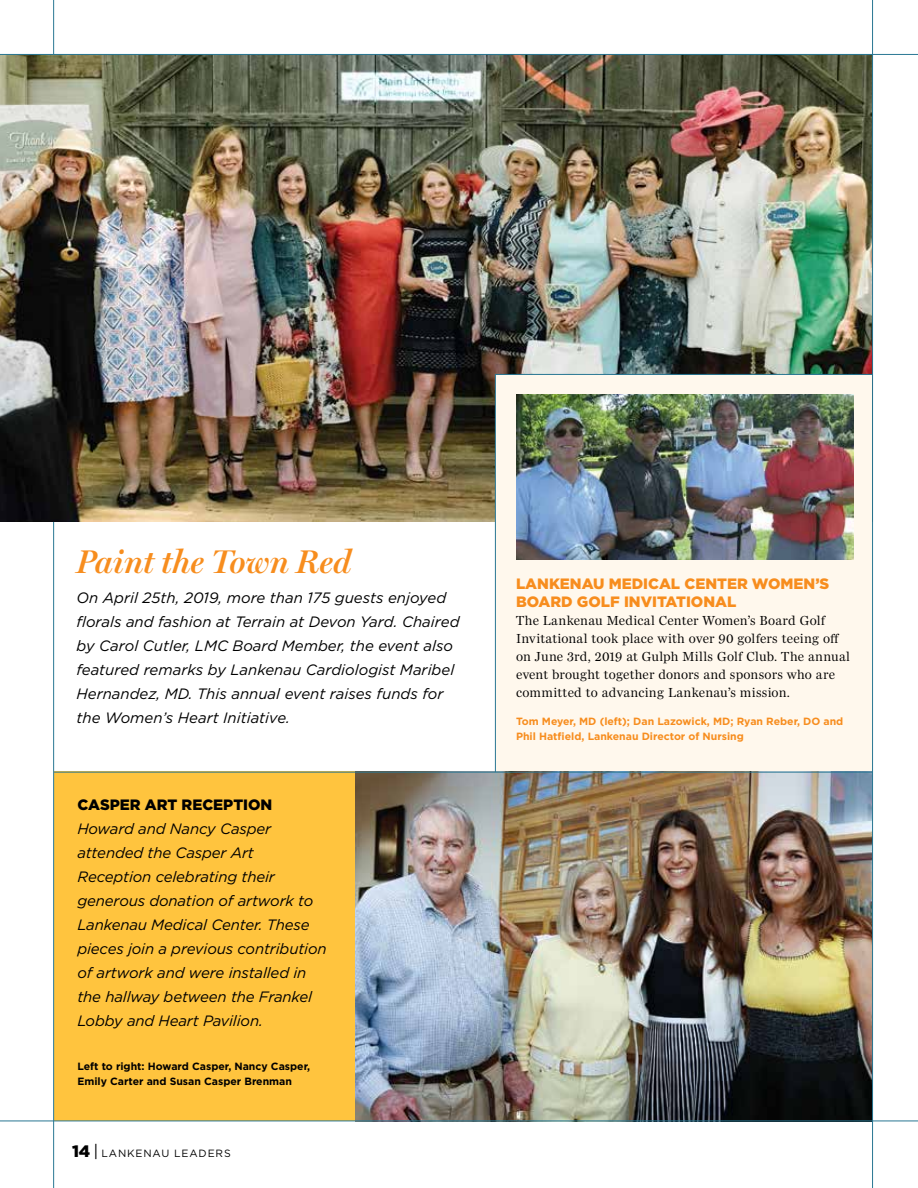
<style>
.page{position:relative;width:918px;height:1188px;background:#fff}
.page>*{position:absolute;margin:0;border:0;box-sizing:border-box;transform-origin:0 0}
.t1{font:italic 600 33px "Miller Display";color:#f78d1e}
.t2{font:italic 15px/24px "Gotham";letter-spacing:-.01em;color:#000}
.t3{font:900 15px/18px "Gotham";color:#f78d1e}
.t4{font:900 15px "Gotham";color:#000}
.t5{font:13.5px/18px "Miller Daily One";letter-spacing:.015em;color:#000}
.t6{font:700 10.5px/15px "Gotham";color:#f78d1e}
.t7{font:700 10.5px/15px "Gotham";color:#000}
.t8{font:10.5px "Gotham";letter-spacing:.08em;color:#000}
.s1{font-weight:900;font-size:16.5px}
.s2{font-size:16.5px}
</style>
<div class="page">
<div style="left:54px;top:772px;width:362px;height:349px;background:#ffc43e"></div>
<hr style="left:53px;top:0;width:1px;height:1188px;background:#297793">
<img style="left:0;top:55px;width:872px;height:467px">
<div style="left:496px;top:375px;width:376px;height:409px;background:#fff8ed"></div>
<img style="left:516px;top:395px;width:338px;height:165px">
<img style="left:355px;top:773px;width:517px;height:347px">
<hr style="left:0;top:1120px;width:918px;height:1px;background:#297793">
<hr style="left:54px;top:772px;width:819px;height:1px;background:#297793">
<hr style="left:495px;top:374px;width:378px;height:1px;background:#297793">
<hr style="left:495px;top:374px;width:1px;height:398px;background:#297793">
<hr style="left:0;top:54px;width:918px;height:1px;background:#297793">
<hr style="left:872px;top:0;width:1px;height:1188px;background:#297793">
<h1 class="t1" style="left:76px;top:543px;width:276px">Paint the Town Red</h1>
<p class="t2" style="left:76px;top:585px;width:385px">On April 25th, 2019, more than 175 guests enjoyed florals and fashion at Terrain at Devon Yard. Chaired by Carol Cutler, LMC Board Member, the event also featured remarks by Lankenau Cardiologist Maribel Hernandez, MD. This annual event raises funds for the Women’s Heart Initiative.</p>
<p class="t4" style="left:77px;top:796px;width:197px">CASPER ART RECEPTION</p>
<p class="t2" style="left:77px;top:817px;width:251px">Howard and Nancy Casper attended the Casper Art<br>Reception celebrating their generous donation of artwork to<br>Lankenau Medical Center. These pieces join a previous contribution of artwork and were installed in the hallway between the Frankel<br>Lobby and Heart Pavilion.</p>
<p class="t7" style="left:77px;top:1058px;width:234px">Left to right: Howard Casper, Nancy Casper,<br>Emily Carter and Susan Casper Brenman</p>
<p class="t8" style="left:72px;top:1147px;width:160px"><span class="s1">14</span> <span class="s2">|</span> LANKENAU LEADERS</p>
<p class="t3" style="left:516px;top:574px;width:315px">LANKENAU MEDICAL CENTER WOMEN’S<br>BOARD GOLF INVITATIONAL</p>
<p class="t5" style="left:516px;top:611px;width:336px">The Lankenau Medical Center Women’s Board Golf Invitational took place with over 90 golfers teeing off on June 3rd, 2019 at Gulph Mills Golf Club. The annual event brought together donors and sponsors who are committed to advancing Lankenau’s mission.</p>
<p class="t6" style="left:516px;top:714px;width:329px">Tom Meyer, MD (left); Dan Lazowick, MD; Ryan Reber, DO and<br>Phil Hatfield, Lankenau Director of Nursing</p>
</div>
